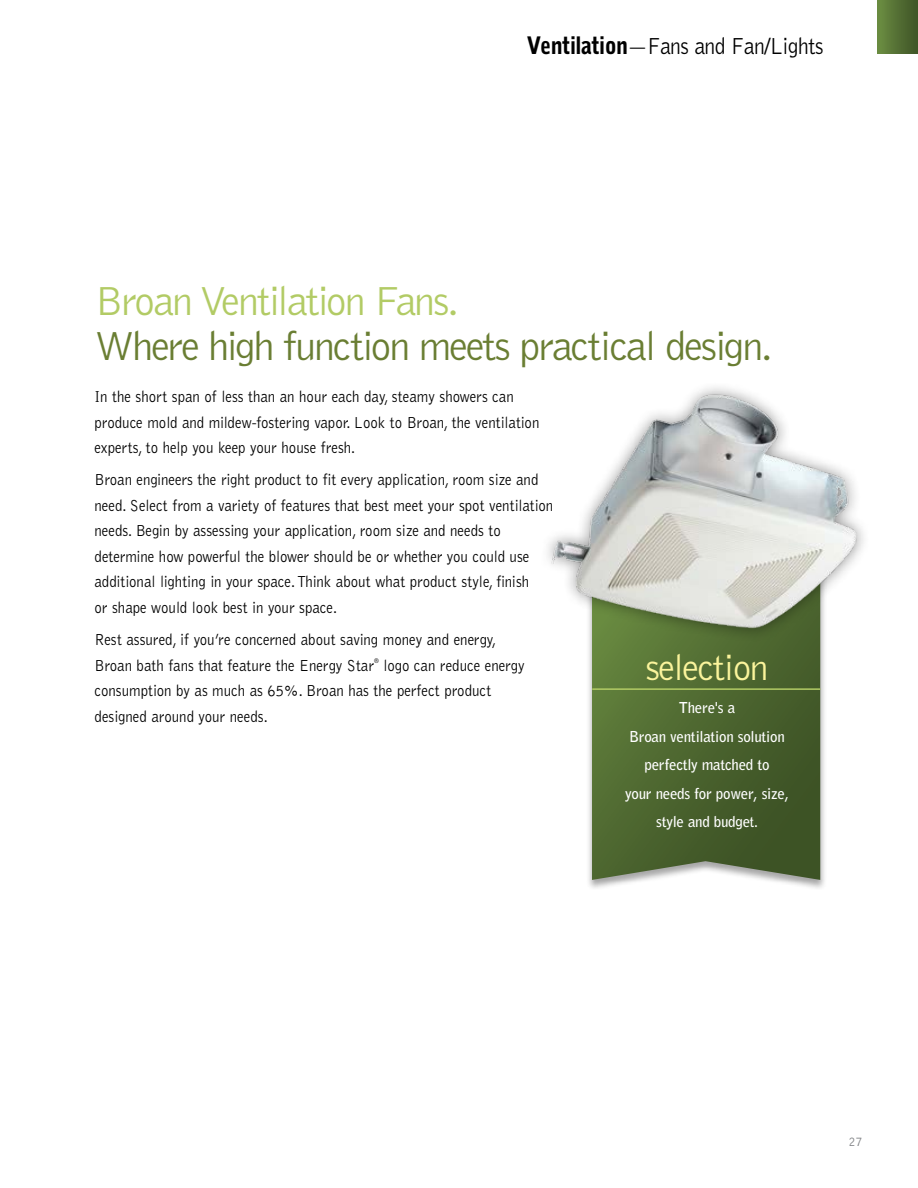
<style>
.page{position:relative;width:918px;height:1188px;background:#fff}
.page>*{position:absolute;margin:0;border:0;box-sizing:border-box;transform-origin:0 0}
.t1{font:300 42px "Bell Gothic";letter-spacing:-.05em;color:#6a7e33}
.t2{font:300 42px "Bell Gothic";letter-spacing:-.05em;color:#b2cb65}
.t3{font:300 37.5px "Bell Gothic";letter-spacing:-.04em;color:#fbf49c}
.t4{font:300 24px "Bell Gothic";letter-spacing:-.025em;color:#000;scale:.9 1}
.t5{font:300 16.5px/25.5px "Bell Gothic";color:#000;scale:.9 1}
.t6{font:700 15px/28.5px "Bell Gothic Std";letter-spacing:-.02em;color:#fff;text-align:center}
.t7{font:300 13.5px "Bell Gothic";color:#808285;scale:.9 1}
.t8{font:300 6.6px "Bell Gothic";color:#000;scale:.9 1}
.s1{font-weight:900}
.s2{font-size:22.5px}
</style>
<div class="page">
<div style="left:878px;top:0;width:40px;height:54px;background:linear-gradient(to right,#6b8c42,#405527)"></div>
<div style="left:586px;top:540px;width:240px;height:350px;background:#000;opacity:.35"></div>
<svg style="left:592px;top:642px;width:228px;height:238px;background:#506834"></svg>
<hr style="left:592px;top:688px;width:228px;height:2px;background:#b2cb65">
<div style="left:539px;top:380px;width:332px;height:262px;background:#000;opacity:.45"></div>
<img style="left:539px;top:383px;width:332px;height:256px">
<h3 class="t4" style="left:527px;top:33px;width:331px"><span class="s1">Ventilation</span><span class="s2">—</span>Fans and Fan/Lights</h3>
<h1 class="t2" style="left:95px;top:278px;width:366px">Broan Ventilation Fans.</h1>
<h1 class="t1" style="left:95px;top:323px;width:680px">Where high function meets practical design.</h1>
<p class="t5" style="left:94px;top:384px;width:496px">In the short span of less than an hour each day, steamy showers can produce mold and mildew-fostering vapor. Look to Broan, the ventilation experts, to help you keep your house fresh.</p>
<p class="t5" style="left:94px;top:468px;width:511px">Broan engineers the right product to fit every application, room size and need. Select from a variety of features that best meet your spot ventilation needs. Begin by assessing your application, room size and needs to determine how powerful the blower should be or whether you could use additional lighting in your space. Think about what product style, finish<br>or shape would look best in your space.</p>
<p class="t5" style="left:94px;top:627px;width:448px">Rest assured, if you’re concerned about saving money and energy,<br>Broan bath fans that feature the Energy Star</p>
<p class="t5" style="left:94px;top:653px;width:479px;text-indent:289px">logo can reduce energy consumption by as much as 65%. Broan has the perfect product designed around your needs.</p>
<h2 class="t3" style="left:645px;top:647px;width:125px">selection</h2>
<p class="t8" style="left:374px;top:657px;width:7px">®</p>
<p class="t6" style="left:625px;top:694px;width:165px">There's a<br>Broan ventilation solution perfectly matched to<br>your needs for power, size, style and budget.</p>
<p class="t7" style="left:849px;top:1134px;width:17px">27</p>
</div>
